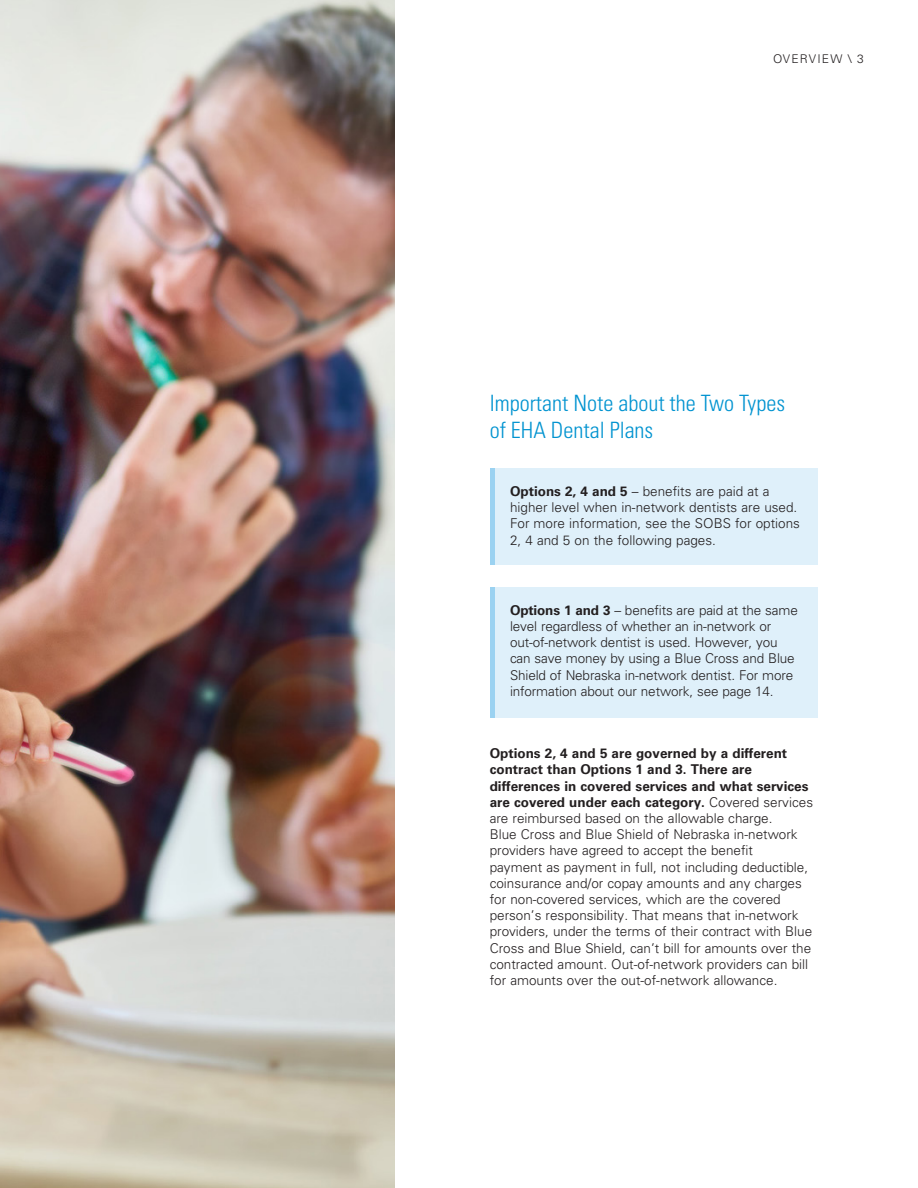
<style>
.page{position:relative;width:918px;height:1188px;background:#fff}
.page>*{position:absolute;margin:0;border:0;box-sizing:border-box;transform-origin:0 0}
.Subheading{font:300 condensed 22.5px/27px "Univers LT Std";color:#0093d0}
.t1{font:300 13.5px/16.2px "Univers LT Std";color:#231f20}
.t2{font:300 12px "Univers LT Std";letter-spacing:.1em;color:#231f20}
.s1{font-weight:700}
</style>
<div class="page">
<div style="left:495px;top:587px;width:323px;height:131px;background:#dff0fa"></div>
<div style="left:495px;top:468px;width:323px;height:96px;background:#dff0fa"></div>
<img style="left:0;top:0;width:395px;height:1188px">
<div style="left:490px;top:468px;width:5px;height:96px;background:#9bd2f1"></div>
<div style="left:490px;top:587px;width:5px;height:131px;background:#9bd2f1"></div>
<p class="t2" style="left:773px;top:51px;width:92px">OVERVIEW \ 3</p>
<p class="Subheading" style="left:490px;top:389px;width:297px">Important Note about the Two Types of EHA Dental Plans</p>
<p class="t1" style="left:510px;top:483px;width:291px"><span class="s1">Options 2, 4 and 5</span> – benefits are paid at a higher level when in-network dentists are used.<br>For more information, see the SOBS for options 2, 4 and 5 on the following pages.</p>
<p class="t1" style="left:510px;top:602px;width:289px"><span class="s1">Options 1 and 3</span> – benefits are paid at the same level regardless of whether an in-network or out-of-network dentist is used. However, you can save money by using a Blue Cross and Blue Shield of Nebraska in-network dentist. For more information about our network, see page 14.</p>
<p class="t1" style="left:490px;top:745px;width:325px"><span class="s1">Options 2, 4 and 5 are governed by a different contract than Options 1 and 3. There are differences in covered services and what services are covered under each category.</span> Covered services are reimbursed based on the allowable charge.<br>Blue Cross and Blue Shield of Nebraska in-network providers have agreed to accept the benefit<br>payment as payment in full, not including deductible, coinsurance and/or copay amounts and any charges for non-covered services, which are the covered person’s responsibility. That means that in-network providers, under the terms of their contract with Blue Cross and Blue Shield, can’t bill for amounts over the contracted amount. Out-of-network providers can bill for amounts over the out-of-network allowance.</p>
</div>
